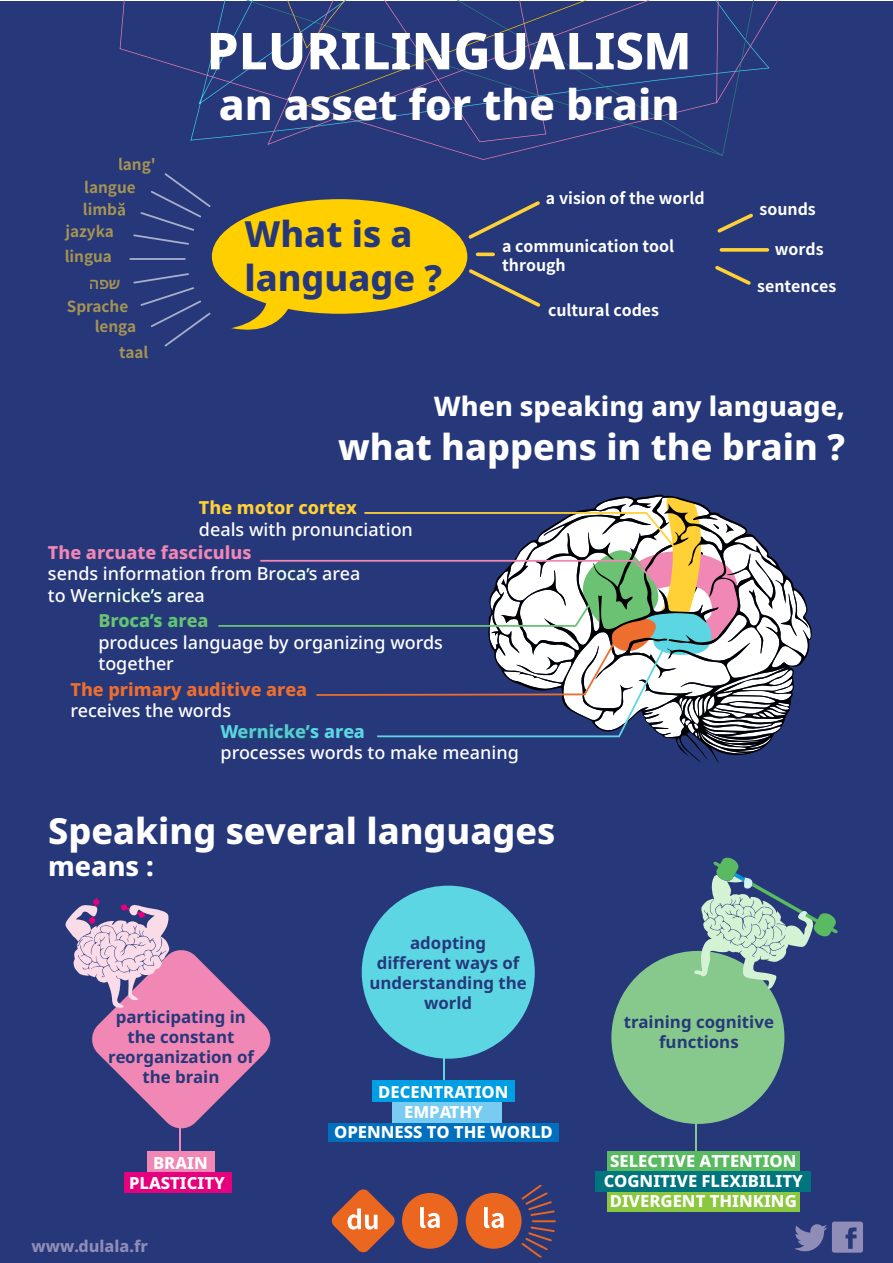
<style>
.page{position:relative;width:893px;height:1263px;background:#fff}
.page>*{position:absolute;margin:0;border:0;box-sizing:border-box;transform-origin:0 0}
.t1{font:800 50.85px "Noto Sans";color:#fff}
.t2{font:800 42.45px "Noto Sans";color:#fff}
.t3{font:800 36px "Noto Sans";color:#fff}
.t4{font:800 36px/43.2px "Noto Sans";color:#26387a}
.t5{font:800 27px "Noto Sans";color:#fff}
.t6{font:500 18px/21px "Noto Sans";color:#fff}
.t7{font:800 18px "Noto Sans";color:#ed6e2e}
.t8{font:800 18px "Noto Sans";color:#ffd136}
.t9{font:700 16.8px/20.2px "Noto Sans";color:#26387a;text-align:center}
.t10{font:800 16.65px/20px "Noto Sans";color:#fff;text-align:center}
.t11{font:800 16.2px "Noto Sans";color:#8f8cb8}
.t12{font:700 15.9px/19px "Noto Sans CJ Kjp";color:#fff}
.t13{font:700 15.3px/21.1px "Noto Sans CJ Kjp";color:#a69452;text-align:right}
.t14{font:600 15.3px "Noto Sans Hebrew";color:#a69452}
.s1{font-weight:800;color:#f087b5}
.s2{font-size:16.5px}
.s3{font-weight:800;color:#6bc273}
.s4{font-weight:800;color:#67c07e}
.s5{font-weight:800;color:#5cd6e3}
.s6{font-weight:800;color:#5dc8d6}
</style>
<div class="page">
<div style="left:0;top:1px;width:893px;height:1262px;background:#26387a"></div>
<div style="left:466px;top:1193px;width:56px;height:56px;background:#eb661f;border-radius:50%"></div>
<div style="left:402px;top:1193px;width:56px;height:56px;background:#eb661f;border-radius:50%"></div>
<svg style="left:332px;top:1189px;width:63px;height:64px"></svg>
<svg style="left:420px;top:1207px;width:20px;height:21px"></svg>
<svg style="left:484px;top:1207px;width:20px;height:21px"></svg>
<hr style="left:532px;top:1220px;width:24px;height:2px;background:#eb661f">
<svg style="left:521px;top:1185px;width:34px;height:31px"></svg>
<svg style="left:521px;top:1226px;width:34px;height:31px"></svg>
<hr style="left:129px;top:258px;width:57px;height:2px;background:#a8b0c9">
<svg style="left:133px;top:173px;width:78px;height:72px"></svg>
<svg style="left:133px;top:273px;width:78px;height:73px"></svg>
<svg style="left:118px;top:203px;width:7px;height:13px"></svg>
<div style="left:128px;top:323px;width:7px;height:9px;background:#26387a"></div>
<div style="left:85px;top:180px;width:50px;height:16px;background:#26387a"></div>
<div style="left:119px;top:158px;width:36px;height:16px;background:#26387a"></div>
<div style="left:212px;top:199px;width:255px;height:115px;background:#ffcf00;border-radius:50%"></div>
<svg style="left:231px;top:286px;width:65px;height:44px"></svg>
<hr style="left:476px;top:253px;width:19px;height:3px;background:#ffd136;border-radius:2px">
<svg style="left:469px;top:269px;width:71px;height:38px"></svg>
<svg style="left:715px;top:266px;width:36px;height:19px"></svg>
<svg style="left:720px;top:248px;width:49px;height:4px"></svg>
<svg style="left:717px;top:213px;width:36px;height:20px"></svg>
<svg style="left:468px;top:201px;width:72px;height:38px"></svg>
<hr style="left:179px;top:1099px;width:1px;height:78px;background:#f087b5">
<hr style="left:443px;top:1021px;width:2px;height:78px;background:#5cd6e3">
<div style="left:362px;top:886px;width:173px;height:173px;background:#5cd6e3;border-radius:50%"></div>
<div style="left:372px;top:1081px;width:142px;height:21px;background:#009ee3"></div>
<div style="left:328px;top:1123px;width:230px;height:19px;background:#0070bd"></div>
<div style="left:392px;top:1102px;width:110px;height:21px;background:#78ccf2"></div>
<hr style="left:695px;top:1094px;width:2px;height:96px;background:#87c98c">
<div style="left:611px;top:951px;width:173px;height:173px;background:#87c98c;border-radius:50%"></div>
<div style="left:607px;top:1151px;width:193px;height:22px;background:#59ba61"></div>
<div style="left:595px;top:1171px;width:215px;height:21px;background:#00757d"></div>
<div style="left:147px;top:1151px;width:68px;height:22px;background:#f087b5"></div>
<div style="left:125px;top:1172px;width:107px;height:21px;background:#e6007d"></div>
<svg style="left:65px;top:898px;width:206px;height:232px"></svg>
<svg style="left:694px;top:857px;width:144px;height:134px"></svg>
<div style="left:607px;top:1192px;width:193px;height:20px;background:#8cc740"></div>
<svg style="left:794px;top:1221px;width:69px;height:32px"></svg>
<svg style="left:159px;top:0;width:620px;height:156px"></svg>
<svg style="left:261px;top:0;width:456px;height:106px"></svg>
<svg style="left:88px;top:588px;width:88px;height:15px"></svg>
<svg style="left:119px;top:613px;width:59px;height:15px"></svg>
<svg style="left:218px;top:496px;width:593px;height:257px"></svg>
<p class="t13" style="left:118px;top:154px;width:39px">lang'</p>
<p class="t13" style="left:84px;top:177px;width:53px">langue</p>
<p class="t13" style="left:65px;top:200px;width:53px">limb jazyka</p>
<p class="t14" style="left:89px;top:275px;width:33px">הפש</p>
<p class="t13" style="left:119px;top:314px;width:31px;line-height:26.1px;text-align:left;text-indent:-24px">lenga taal</p>
<p class="t13" style="left:65px;top:246px;width:49px">lingua</p>
<p class="t13" style="left:67px;top:296px;width:63px">Sprache</p>
<h1 class="t1" style="left:207px;top:14px;width:487px">PLURILINGUALISM</h1>
<h2 class="t2" style="left:219px;top:74px;width:462px">an asset for the brain</h2>
<h3 class="t4" style="left:244px;top:213px;width:199px">What is a language ?</h3>
<p class="t12" style="left:546px;top:189px;width:160px">a vision of the world</p>
<p class="t12" style="left:502px;top:237px;width:174px">a communication tool through</p>
<p class="t12" style="left:548px;top:301px;width:113px">cultural codes</p>
<p class="t12" style="left:759px;top:200px;width:58px">sounds</p>
<p class="t12" style="left:775px;top:239px;width:50px">words</p>
<p class="t12" style="left:757px;top:277px;width:81px">sentences</p>
<h3 class="t5" style="left:434px;top:387px;width:413px">When speaking any language,</h3>
<h3 class="t3" style="left:338px;top:420px;width:508px">what happens in the brain ?</h3>
<p class="t8" style="left:199px;top:494px;width:160px">The motor cortex</p>
<p class="t6" style="left:199px;top:519px;width:216px">deals with pronunciation</p>
<p class="t6" style="left:48px;top:542px;width:314px;line-height:21.6px"><span class="s1">The arcuate fasciculus<br></span>sends information from Broca<span class="s2">’</span>s area</p>
<p class="t6" style="left:48px;top:585px;width:158px">to Wernicke’s area</p>
<p class="t6" style="left:98px;top:610px;width:346px;line-height:21.8px"><span class="s3">Br</span><span class="s4">oca’s a</span><span class="s3">rea<br></span>produces language by organizing words together</p>
<p class="t7" style="left:70px;top:676px;width:238px">The primary auditive area</p>
<p class="t6" style="left:221px;top:701px;width:300px;text-indent:-150px">receives the words<br><span class="s5">W</span><span class="s6">ernicke’</span><span class="s5">s area<br></span>processes words to make meaning</p>
<h3 class="t3" style="left:48px;top:804px;width:509px">Speaking several languages</h3>
<h3 class="t5" style="left:48px;top:846px;width:107px">means :</h3>
<p class="t9" style="left:108px;top:1007px;width:147px">participating in the constant reorganization of the brain</p>
<p class="t9" style="left:369px;top:933px;width:159px">adopting<br>different ways of understanding the world</p>
<p class="t10" style="left:334px;top:1083px;width:220px">DECENTRATION<br>EMPATHY<br>OPENNESS TO THE WORLD</p>
<p class="t9" style="left:624px;top:1012px;width:152px">training cognitive functions</p>
<p class="t10" style="left:129px;top:1153px;width:97px">BRAIN<br>PLASTICITY</p>
<p class="t10" style="left:604px;top:1151px;width:201px">SELECTIVE ATTENTION<br>COGNITIVE FLEXIBILITY<br>DIVERGENT THINKING</p>
<p class="t11" style="left:32px;top:1234px;width:118px">www.dulala.fr</p>
</div>
